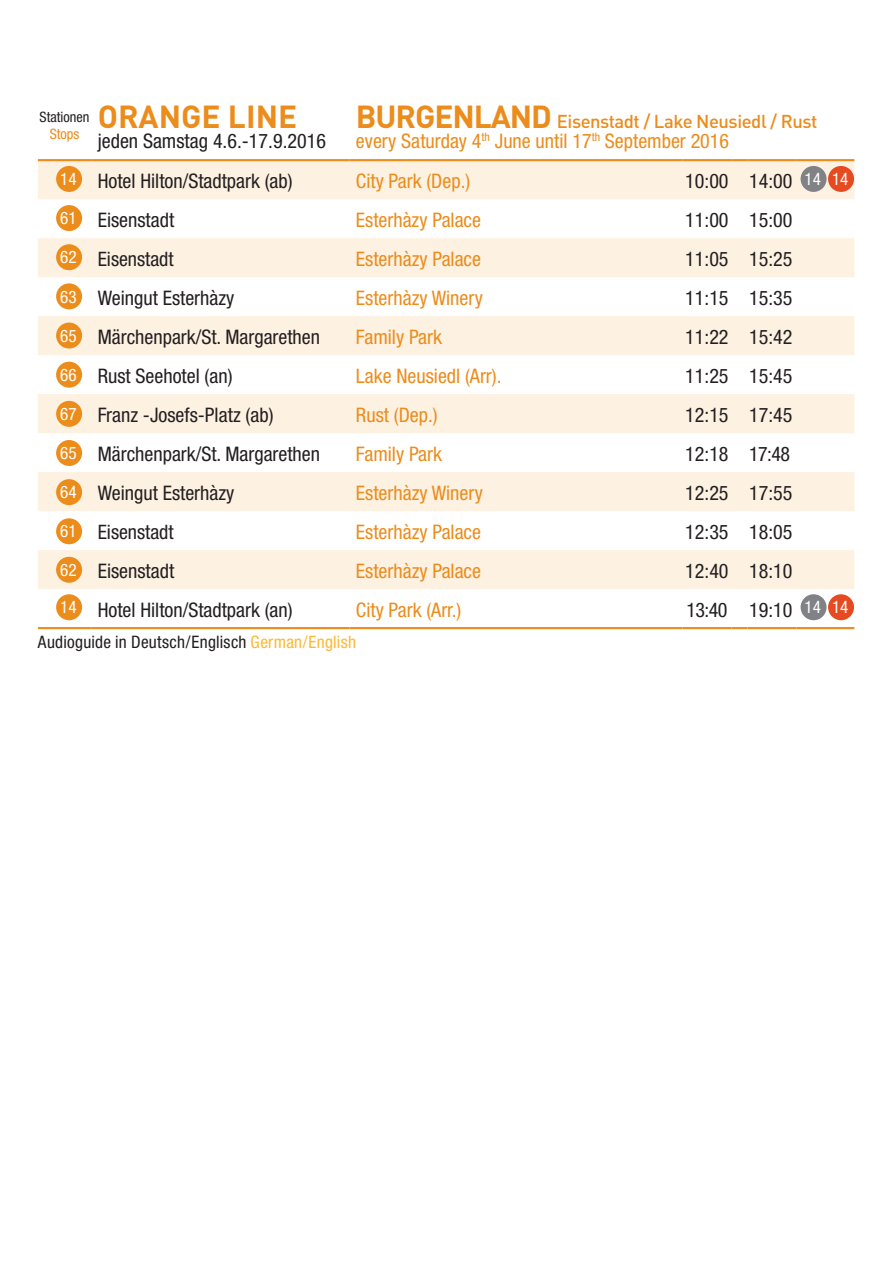
<style>
.page{position:relative;width:893px;height:1263px;background:#fff}
.page>*{position:absolute;margin:0;border:0;box-sizing:border-box;transform-origin:0 0}
.t1{font:700 31.5px "DIN";color:#eb8c1b}
.t2{font:condensed 20.1px "Helvetica Neue LT Std";color:#231f20}
.t3{font:condensed 20.1px "Helvetica Neue LT Std";color:#eb8c1b}
.t4{font:condensed 19.95px "Helvetica Neue LT Std";color:#231f20}
.t5{font:500 18.45px "DIN";letter-spacing:-.025em;color:#eb8c1b}
.t6{font:condensed 17.25px "Helvetica Neue LT Std";letter-spacing:.015em;color:#231f20}
.t7{font:condensed 17.25px/37.5px "Helvetica Neue LT Std";color:#fff}
.t8{font:condensed 14.4px "Helvetica Neue LT Std";color:#231f20}
.s1{font-weight:700;font-size:31.5px}
.s2{color:#fdb931}
</style>
<div class="page">
<svg style="left:38px;top:161px;width:816px;height:428px;fill:#fdf1e2"></svg>
<hr style="left:38px;top:159px;width:53px;height:2px;background:#eb8c1b">
<hr style="left:91px;top:159px;width:258px;height:2px;background:#eb8c1b">
<hr style="left:349px;top:159px;width:333px;height:2px;background:#eb8c1b">
<hr style="left:682px;top:159px;width:49px;height:2px;background:#eb8c1b">
<svg style="left:731px;top:159px;width:16px;height:2px"></svg>
<hr style="left:747px;top:159px;width:49px;height:2px;background:#eb8c1b">
<hr style="left:796px;top:159px;width:58px;height:2px;background:#eb8c1b">
<hr style="left:38px;top:627px;width:53px;height:2px;background:#eb8c1b">
<hr style="left:91px;top:627px;width:258px;height:2px;background:#eb8c1b">
<hr style="left:349px;top:627px;width:333px;height:2px;background:#eb8c1b">
<hr style="left:682px;top:627px;width:49px;height:2px;background:#eb8c1b">
<svg style="left:731px;top:627px;width:16px;height:2px"></svg>
<hr style="left:747px;top:627px;width:49px;height:2px;background:#eb8c1b">
<hr style="left:796px;top:627px;width:58px;height:2px;background:#eb8c1b">
<div style="left:56px;top:166px;width:26px;height:26px;background:#eb8c1b;border-radius:50%"></div>
<div style="left:56px;top:205px;width:26px;height:26px;background:#eb8c1b;border-radius:50%"></div>
<div style="left:56px;top:244px;width:26px;height:26px;background:#eb8c1b;border-radius:50%"></div>
<div style="left:56px;top:283px;width:26px;height:26px;background:#eb8c1b;border-radius:50%"></div>
<div style="left:56px;top:323px;width:26px;height:25px;background:#eb8c1b;border-radius:50%"></div>
<div style="left:56px;top:362px;width:26px;height:26px;background:#eb8c1b;border-radius:50%"></div>
<div style="left:56px;top:401px;width:26px;height:26px;background:#eb8c1b;border-radius:50%"></div>
<div style="left:56px;top:440px;width:26px;height:26px;background:#eb8c1b;border-radius:50%"></div>
<div style="left:56px;top:479px;width:26px;height:26px;background:#eb8c1b;border-radius:50%"></div>
<div style="left:56px;top:518px;width:26px;height:26px;background:#eb8c1b;border-radius:50%"></div>
<div style="left:56px;top:557px;width:26px;height:26px;background:#eb8c1b;border-radius:50%"></div>
<div style="left:56px;top:594px;width:26px;height:26px;background:#eb8c1b;border-radius:50%"></div>
<div style="left:828px;top:166px;width:26px;height:26px;background:#e54a20;border-radius:50%"></div>
<div style="left:801px;top:166px;width:25px;height:26px;background:#808285;border-radius:50%"></div>
<div style="left:828px;top:594px;width:26px;height:26px;background:#e54a20;border-radius:50%"></div>
<div style="left:801px;top:594px;width:25px;height:26px;background:#808285;border-radius:50%"></div>
<h1 class="t1" style="left:50px;top:96px;width:249px"><sub>Stops</sub> ORANGE LINE</h1>
<p class="t8" style="left:40px;top:108px;width:52px">Stationen</p>
<p class="t2" style="left:98px;top:129px;width:230px">jeden Samstag 4.6.-17.9.2016</p>
<p class="t5" style="left:356px;top:109px;width:463px"><span class="s1">BURGENLAND</span> Eisenstadt / Lake Neusiedl / Rust</p>
<p class="t3" style="left:356px;top:129px;width:375px">every Saturday 4<sup>th</sup> June until 17<sup>th</sup> September 2016</p>
<p class="t7" style="left:60px;top:160px;width:18px">14</p>
<p class="t7" style="left:60px;top:199px;width:18px">61</p>
<p class="t7" style="left:60px;top:238px;width:18px">62</p>
<p class="t7" style="left:60px;top:278px;width:18px">63</p>
<p class="t7" style="left:60px;top:317px;width:18px">65</p>
<p class="t7" style="left:60px;top:356px;width:18px">66</p>
<p class="t7" style="left:60px;top:395px;width:18px">67</p>
<p class="t7" style="left:60px;top:434px;width:18px">65</p>
<p class="t7" style="left:60px;top:473px;width:18px">64</p>
<p class="t7" style="left:60px;top:512px;width:18px">61</p>
<p class="t7" style="left:60px;top:551px;width:18px">62<br>14</p>
<p class="t6" style="left:38px;top:632px;width:320px">Audioguide in Deutsch/Englisch <span class="s2">German/English</span></p>
<p class="t2" style="left:98px;top:169px;width:196px">Hotel Hilton/Stadtpark (ab)</p>
<p class="t3" style="left:356px;top:169px;width:116px">City Park (Dep.)</p>
<p class="t2" style="left:685px;top:169px;width:109px">10:00 14:00</p>
<p class="t2" style="left:98px;top:208px;width:78px">Eisenstadt</p>
<p class="t3" style="left:356px;top:208px;width:127px">Esterhàzy Palace</p>
<p class="t2" style="left:685px;top:208px;width:109px">11:00 15:00</p>
<p class="t4" style="left:98px;top:247px;width:77px">Eisenstadt</p>
<p class="t3" style="left:356px;top:247px;width:127px">Esterhàzy Palace</p>
<p class="t2" style="left:685px;top:247px;width:109px">11:05 15:25</p>
<p class="t2" style="left:98px;top:286px;width:138px">Weingut Esterhàzy</p>
<p class="t3" style="left:356px;top:286px;width:128px">Esterhàzy Winery</p>
<p class="t2" style="left:685px;top:286px;width:109px">11:15 15:35</p>
<p class="t2" style="left:98px;top:325px;width:224px">Märchenpark/St. Margarethen</p>
<p class="t3" style="left:356px;top:325px;width:88px">Family Park</p>
<p class="t2" style="left:685px;top:325px;width:109px">11:22 15:42</p>
<p class="t2" style="left:98px;top:364px;width:136px">Rust Seehotel (an)</p>
<p class="t3" style="left:356px;top:364px;width:147px">Lake Neusiedl (Arr).</p>
<p class="t2" style="left:685px;top:364px;width:109px">11:25 15:45</p>
<p class="t2" style="left:98px;top:403px;width:177px">Franz -Josefs-Platz (ab)</p>
<p class="t3" style="left:356px;top:403px;width:83px">Rust (Dep.)</p>
<p class="t2" style="left:685px;top:403px;width:109px">12:15 17:45</p>
<p class="t2" style="left:98px;top:442px;width:224px">Märchenpark/St. Margarethen</p>
<p class="t3" style="left:356px;top:442px;width:88px">Family Park</p>
<p class="t2" style="left:685px;top:442px;width:106px">12:18 17:48</p>
<p class="t2" style="left:98px;top:481px;width:138px">Weingut Esterhàzy</p>
<p class="t3" style="left:356px;top:481px;width:128px">Esterhàzy Winery</p>
<p class="t2" style="left:685px;top:481px;width:109px">12:25 17:55</p>
<p class="t4" style="left:98px;top:520px;width:77px">Eisenstadt</p>
<p class="t3" style="left:356px;top:520px;width:127px">Esterhàzy Palace</p>
<p class="t2" style="left:685px;top:520px;width:109px">12:35 18:05</p>
<p class="t2" style="left:98px;top:559px;width:78px">Eisenstadt</p>
<p class="t3" style="left:356px;top:559px;width:127px">Esterhàzy Palace</p>
<p class="t2" style="left:685px;top:559px;width:109px">12:40 18:10</p>
<p class="t2" style="left:98px;top:598px;width:196px">Hotel Hilton/Stadtpark (an)</p>
<p class="t3" style="left:356px;top:598px;width:107px">City Park (Arr.)</p>
<p class="t2" style="left:686px;top:598px;width:108px">13:40 19:10</p>
<p class="t7" style="left:804px;top:160px;width:45px">14 14</p>
<p class="t7" style="left:804px;top:588px;width:45px">14 14</p>
</div>
